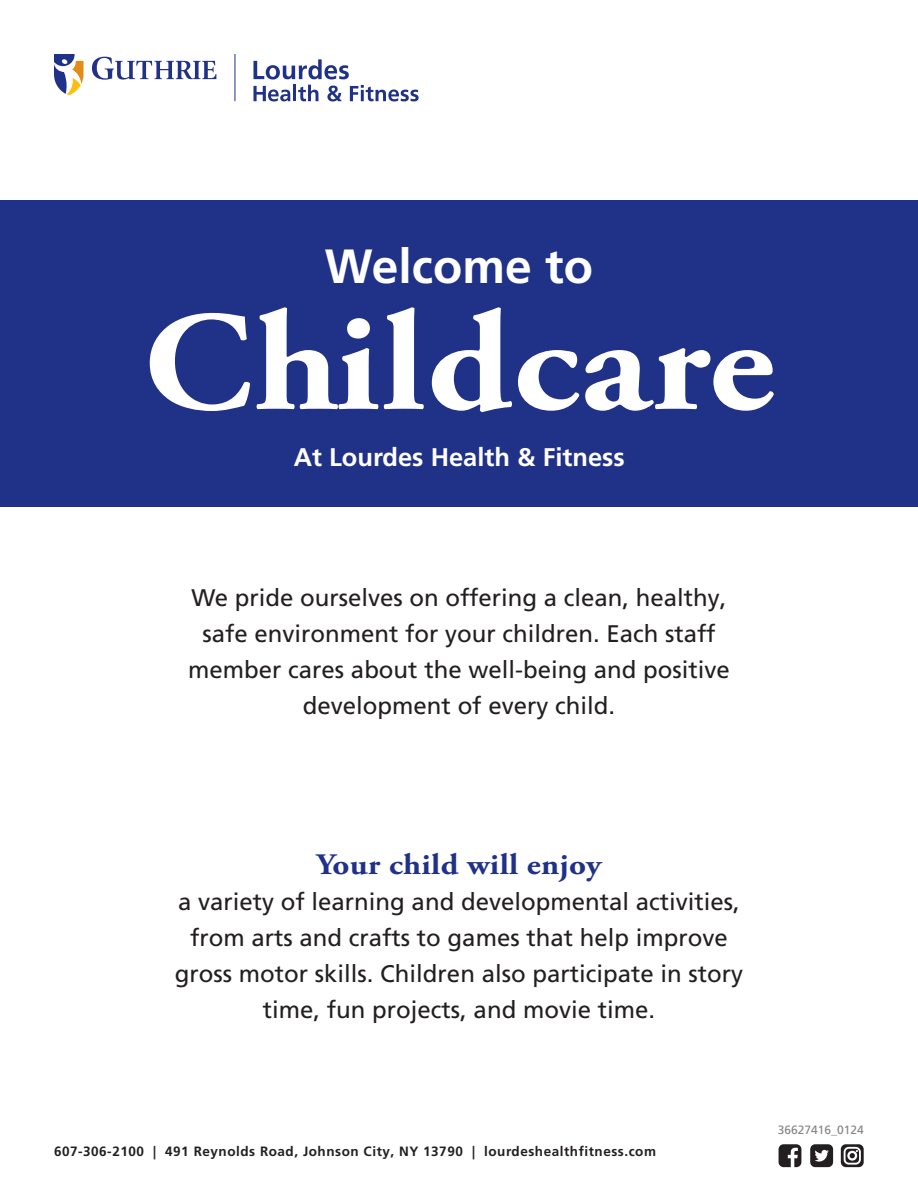
<style>
.page{position:relative;width:918px;height:1188px;background:#fff}
.page>*{position:absolute;margin:0;border:0;box-sizing:border-box;transform-origin:0 0}
.t1{font:700 141.75px "Adobe Garamond Pro";letter-spacing:.01em;color:#fff;scale:1.11 1}
.t2{font:700 48px "Frutiger LT Pro";color:#fff}
.t3{font:700 29.7px "Adobe Garamond Pro";letter-spacing:.01em;color:#203188;scale:1.11 1}
.t4{font:700 25.5px "Frutiger LT Pro";color:#fff}
.t5{font:24px/36px "Frutiger LT Pro";color:#231f20;text-align:center}
.t6{font:700 13.5px "Frutiger LT Pro";letter-spacing:.04em;color:#231f20}
.t7{font:12px "Frutiger LT Pro";color:#808285}
</style>
<div class="page">
<svg style="left:841px;top:1144px;width:23px;height:23px"></svg>
<svg style="left:779px;top:1144px;width:22px;height:23px"></svg>
<svg style="left:810px;top:1144px;width:23px;height:23px"></svg>
<svg style="left:92px;top:57px;width:124px;height:23px"></svg>
<svg style="left:54px;top:54px;width:30px;height:41px"></svg>
<hr style="left:235px;top:54px;width:1px;height:47px;background:#203188">
<svg style="left:253px;top:59px;width:166px;height:43px"></svg>
<div style="left:0;top:201px;width:918px;height:306px;background:#203188"></div>
<p class="t2" style="left:325px;top:237px;width:270px">Welcome to</p>
<p class="t1" style="left:143px;top:281px;width:570px">Childcare</p>
<p class="t4" style="left:294px;top:442px;width:333px">At Lourdes Health &amp; Fitness</p>
<p class="t5" style="left:188px;top:580px;width:543px">We pride ourselves on offering a clean, healthy, safe environment for your children. Each staff member cares about the well-being and positive development of every child.</p>
<p class="t3" style="left:316px;top:847px;width:259px">Your child will enjoy</p>
<p class="t5" style="left:175px;top:883px;width:570px">a variety of learning and developmental activities, from arts and crafts to games that help improve gross motor skills. Children also participate in story time, fun projects, and movie time.</p>
<p class="t6" style="left:54px;top:1143px;width:604px">607-306-2100 | 491 Reynolds Road, Johnson City, NY 13790 | lourdeshealthfitness.com</p>
<p class="t7" style="left:778px;top:1123px;width:88px">36627416_0124</p>
</div>
